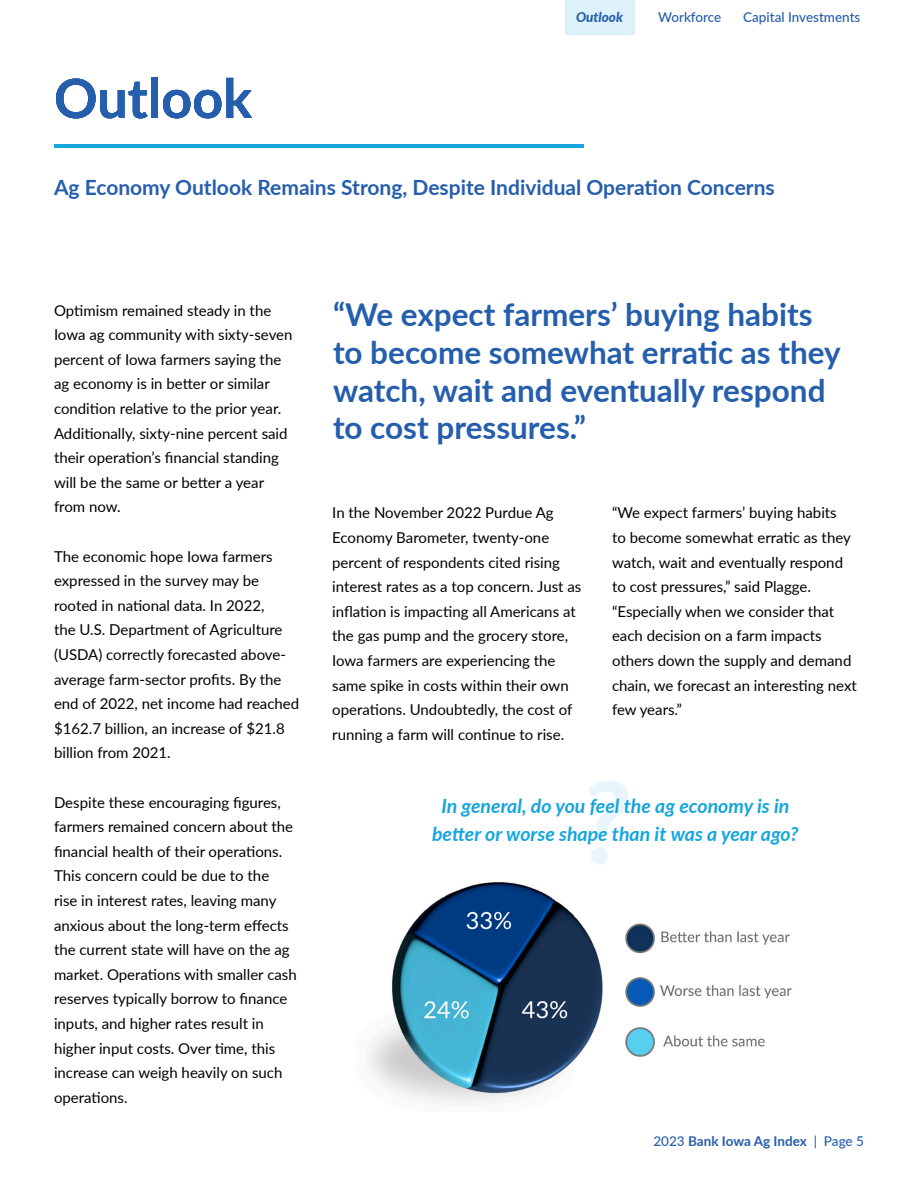
<style>
.page{position:relative;width:918px;height:1188px;background:#fff}
.page>*{position:absolute;margin:0;border:0;box-sizing:border-box;transform-origin:0 0}
.t1{font:italic 700 113.85px "Lato";color:#16a5de}
.t2{font:700 54px "Lato";color:#255eac}
.t3{font:700 31.5px/37.8px "Lato";color:#255eac}
.t4{font:700 21px "Lato";color:#255eac}
.t5{font:italic 700 19.5px "Lato";color:#16a5de}
.t6{font:15px/24.6px "Lato";color:#000}
.t7{font:500 13.5px "Lato";color:#255eac}
.t8{font:700 13.5px "Lato";letter-spacing:-.005em;color:#255eac}
.t9{font:italic 800 13.5px "Lato";color:#255eac}
.s1{font-weight:500}
</style>
<div class="page">
<img style="left:368px;top:882px;width:424px;height:220px">
<hr style="left:55px;top:144px;width:529px;height:4px;background:#16a4de">
<div style="left:565px;top:0;width:69px;height:35px;background:#dcf1fa"></div>
<p class="t2" style="left:54px;top:59px;width:200px">Outlook</p>
<p class="t9" style="left:576px;top:7px;width:48px">Outlook</p>
<p class="t7" style="left:658px;top:7px;width:65px">Workforce</p>
<p class="t7" style="left:743px;top:8px;width:119px">Capital Investments</p>
<p class="t4" style="left:54px;top:172px;width:722px">Ag Economy Outlook Remains Strong, Despite Individual Operation Concerns</p>
<p class="t6" style="left:54px;top:297px;width:240px">Optimism remained steady in the<br>Iowa ag community with sixty-seven percent of Iowa farmers saying the ag economy is in better or similar condition relative to the prior year.<br>Additionally, sixty-nine percent said their operation’s financial standing will be the same or better a year from now.</p>
<p class="t6" style="left:54px;top:543px;width:247px">The economic hope Iowa farmers expressed in the survey may be rooted in national data. In 2022,<br>the U.S. Department of Agriculture (USDA) correctly forecasted above&shy;average farm-sector profits. By the end of 2022, net income had reached $162.7 billion, an increase of $21.8 billion from 2021.</p>
<p class="t6" style="left:54px;top:789px;width:244px">Despite these encouraging figures, farmers remained concern about the financial health of their operations.<br>This concern could be due to the<br>rise in interest rates, leaving many anxious about the long-term effects the current state will have on the ag market. Operations with smaller cash reserves typically borrow to finance inputs, and higher rates result in higher input costs. Over time, this increase can weigh heavily on such operations.</p>
<p class="t3" style="left:333px;top:294px;width:509px">“We expect farmers’ buying habits to become somewhat erratic as they watch, wait and eventually respond</p>
<p class="t3" style="left:333px;top:408px;width:255px">to cost pressures.”</p>
<p class="t6" style="left:332px;top:500px;width:251px">In the November 2022 Purdue Ag Economy Barometer, twenty-one percent of respondents cited rising interest rates as a top concern. Just as inflation is impacting all Americans at the gas pump and the grocery store, Iowa farmers are experiencing the same spike in costs within their own operations. Undoubtedly, the cost of running a farm will continue to rise.</p>
<p class="t6" style="left:612px;top:500px;width:246px">“We expect farmers’ buying habits<br>to become somewhat erratic as they watch, wait and eventually respond to cost pressures,” said Plagge. “Especially when we consider that each decision on a farm impacts others down the supply and demand chain, we forecast an interesting next few years.”</p>
<h1 class="t1" style="left:580px;top:739px;width:50px">?</h1>
<p class="t5" style="left:441px;top:792px;width:350px">In general, do you feel the ag economy is in</p>
<p class="t5" style="left:432px;top:819px;width:368px">better or worse shape than it was a year ago?</p>
<p class="t8" style="left:653px;top:1131px;width:212px"><span class="s1">2023</span> Bank Iowa Ag Index <span class="s1">| Page 5</span></p>
</div>
